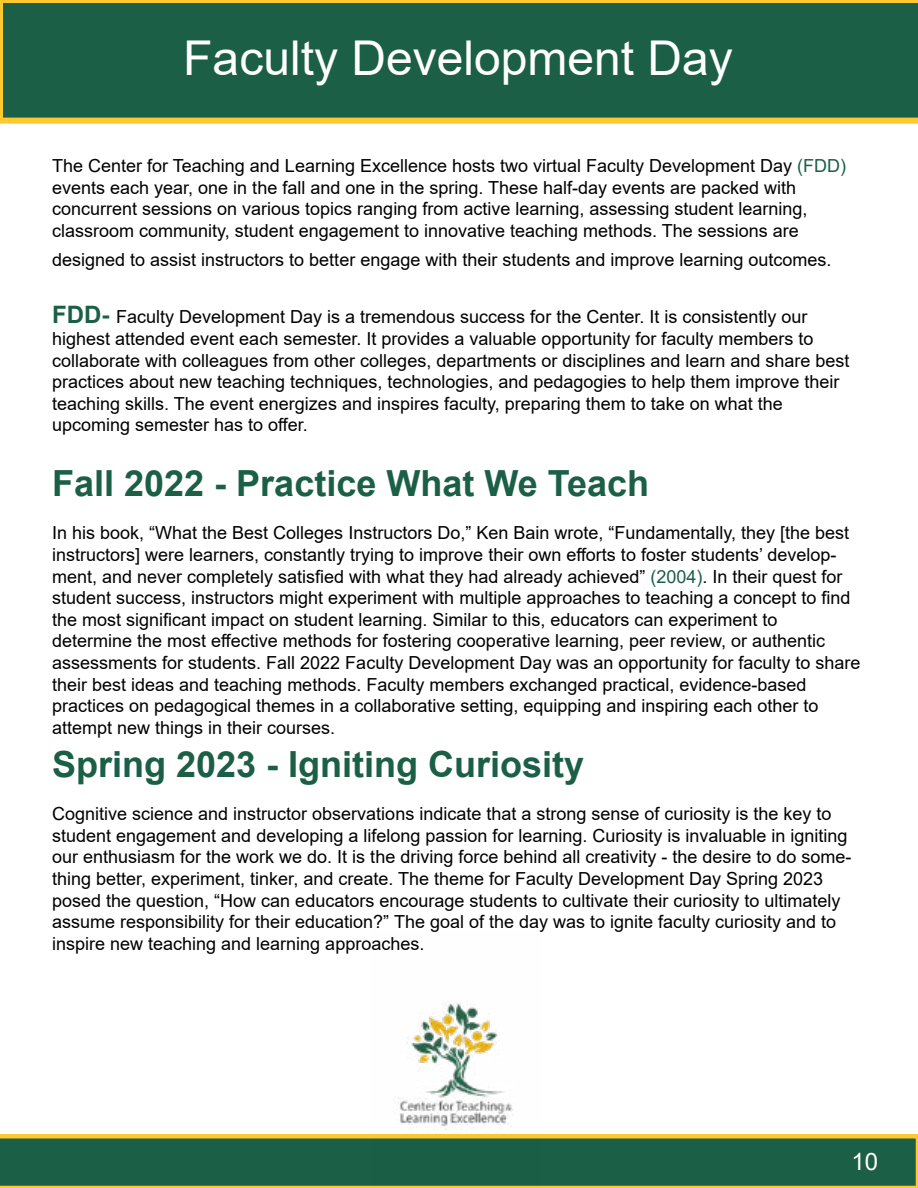
<style>
.page{position:relative;width:918px;height:1188px;background:#fff}
.page>*{position:absolute;margin:0;border:0;box-sizing:border-box;transform-origin:0 0}
.t1{font:48px "Arial";color:#fff}
.t2{font:700 36px "Arial";color:#1b5f47}
.t3{font:24px "Arial";color:#fff}
.t4{font:18px/21.6px "Arial";color:#000}
.s1{color:#1b5f47}
.s2{font-weight:700;font-size:24px;color:#1b5f47}
</style>
<div class="page">
<svg style="left:0;top:0;width:918px;height:124px;background:#2d6745"></svg>
<svg style="left:0;top:1134px;width:918px;height:54px;background:#386c43"></svg>
<img style="left:371px;top:1000px;width:172px;height:188px">
<h1 class="t1" style="left:183px;top:25px;width:551px">Faculty Development Day</h1>
<p class="t4" style="left:52px;top:155px;width:796px">The Center for Teaching and Learning Excellence hosts two virtual Faculty Development Day <span class="s1">(FDD) </span>events each year, one in the fall and one in the spring. These half-day events are packed with concurrent sessions on various topics ranging from active learning, assessing student learning, classroom community, student engagement to innovative teaching methods. The sessions are</p>
<p class="t4" style="left:52px;top:248px;width:781px">designed to assist instructors to better engage with their students and improve learning outcomes.</p>
<p class="t4" style="left:52px;top:306px;width:799px"><span class="s2">FDD-</span> Faculty Development Day is a tremendous success for the Center. It is consistently our highest attended event each semester. It provides a valuable opportunity for faculty members to collaborate with colleagues from other colleges, departments or disciplines and learn and share best practices about new teaching techniques, technologies, and pedagogies to help them improve their teaching skills. The event energizes and inspires faculty, preparing them to take on what the upcoming semester has to offer.</p>
<h2 class="t2" style="left:52px;top:458px;width:598px">Fall 2022 - Practice What We Teach</h2>
<p class="t4" style="left:52px;top:522px;width:810px">In his book, “What the Best Colleges Instructors Do,” Ken Bain wrote, “Fundamentally, they [the best instructors] were learners, constantly trying to improve their own efforts to foster students’ develop&shy;ment, and never completely satisfied with what they had already achieved” <span class="s1">(2004)</span>. In their quest for student success, instructors might experiment with multiple approaches to teaching a concept to find the most significant impact on student learning. Similar to this, educators can experiment to determine the most effective methods for fostering cooperative learning, peer review, or authentic assessments for students. Fall 2022 Faculty Development Day was an opportunity for faculty to share their best ideas and teaching methods. Faculty members exchanged practical, evidence-based practices on pedagogical themes in a collaborative setting, equipping and inspiring each other to attempt new things in their courses.</p>
<h2 class="t2" style="left:52px;top:739px;width:534px">Spring 2023 - Igniting Curiosity</h2>
<p class="t4" style="left:52px;top:803px;width:801px">Cognitive science and instructor observations indicate that a strong sense of curiosity is the key to student engagement and developing a lifelong passion for learning. Curiosity is invaluable in igniting our enthusiasm for the work we do. It is the driving force behind all creativity - the desire to do some&shy;thing better, experiment, tinker, and create. The theme for Faculty Development Day Spring 2023 posed the question, “How can educators encourage students to cultivate their curiosity to ultimately assume responsibility for their education?” The goal of the day was to ignite faculty curiosity and to inspire new teaching and learning approaches.</p>
<h3 class="t3" style="left:851px;top:1145px;width:28px">10</h3>
</div>
